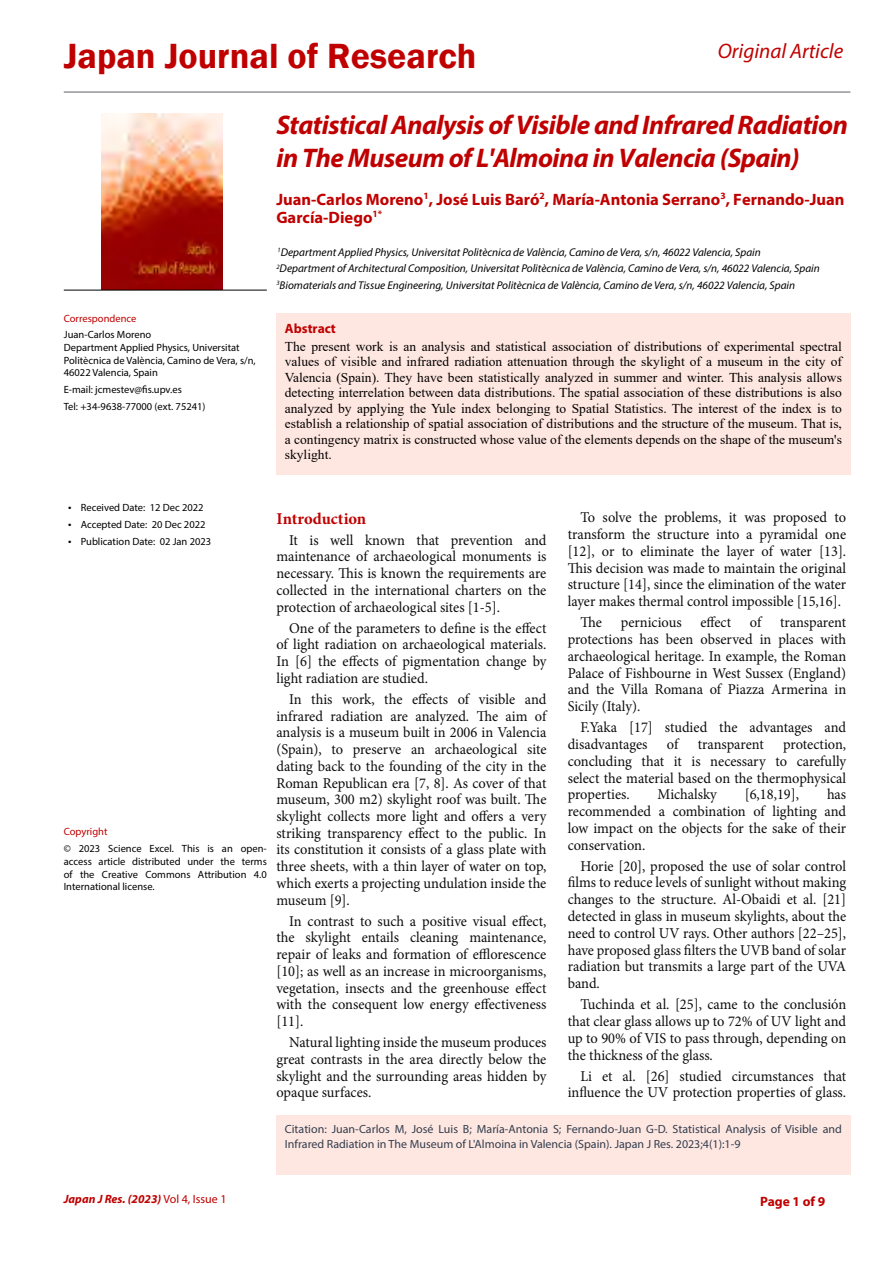
<style>
.page{position:relative;width:893px;height:1263px;background:#fff}
.page>*{position:absolute;margin:0;border:0;box-sizing:border-box;transform-origin:0 0}
.t1{font:600 36px "Franklin Gothic";color:#c00000}
.t2{font:italic 700 27px/33px "Myriad Pro";letter-spacing:-.02em;color:#c00000}
.t3{font:italic 21px "Myriad Pro";color:#c00000}
.t4{font:700 16.5px/18px "Myriad Pro";color:#c00000}
.t5{font:700 16.5px "Minion Pro";letter-spacing:-.005em;color:#c00000}
.t6{font:15px/16.8px "Minion Pro";color:#0d0d0d;text-align:justify;scale:.96 1}
.t7{font:13.5px/15.5px "Times New Roman";color:#000;text-align:justify}
.t8{font:700 13.5px "Myriad Pro";color:#c00000}
.t9{font:italic 700 12px "Myriad Pro";color:#c00000}
.t10{font:11.85px/15px "Myriad Pro";color:#323e4f}
.t11{font:italic 11.25px "Myriad Pro";color:#000}
.t12{font:10.5px/12.6px "Myriad Pro";color:#000}
.t13{font:10.5px "Myriad Pro";color:#c00000}
.s1{font-size:12px}
.s2{font-weight:400;font-style:normal}
</style>
<div class="page">
<div style="left:276px;top:1115px;width:574px;height:60px;background:#ffe7e1"></div>
<img style="left:101px;top:114px;width:121px;height:175px">
<hr style="left:64px;top:290px;width:203px;height:1px;background:#000">
<hr style="left:64px;top:91px;width:786px;height:2px;background:#939598">
<div style="left:276px;top:314px;width:574px;height:161px;background:#ffe7e1"></div>
<h1 class="t1" style="left:64px;top:34px;width:414px">Japan Journal of Research</h1>
<h3 class="t3" style="left:718px;top:38px;width:127px">Original Article</h3>
<p class="t13" style="left:64px;top:311px;width:74px">Correspondence</p>
<p class="t12" style="left:64px;top:328px;width:193px">Juan-Carlos Moreno<br>Department Applied Physics, Universitat<br>Politècnica de València, Camino de Vera, s/n,<br>46022 Valencia, Spain</p>
<p class="t12" style="left:64px;top:383px;width:120px">E-mail: jcmestev@fis.upv.es</p>
<p class="t12" style="left:64px;top:400px;width:143px">Tel: +34-9638-77000 (ext. 75241)</p>
<p class="t2" style="left:276px;top:108px;width:573px">Statistical Analysis of Visible and Infrared Radiation in The Museum of L'Almoina in Valencia (Spain)</p>
<p class="t4" style="left:276px;top:190px;width:570px">Juan-Carlos Moreno<sup>1</sup>, José Luis Baró<sup>2</sup>, María-Antonia Serrano<sup>3</sup>, Fernando-Juan<br>García-Diego<sup>1*</sup></p>
<p class="t11" style="left:278px;top:245px;width:485px"><sup>1</sup>Department Applied Physics, Universitat Politècnica de València, Camino de Vera, s/n, 46022 Valencia, Spain</p>
<p class="t11" style="left:276px;top:262px;width:545px"><sup>2</sup>Department of Architectural Composition, Universitat Politècnica de València, Camino de Vera, s/n, 46022 Valencia, Spain</p>
<p class="t11" style="left:276px;top:278px;width:520px"><sup>3</sup>Biomaterials and Tissue Engineering, Universitat Politècnica de València, Camino de Vera, s/n, 46022 Valencia, Spain</p>
<p class="t8" style="left:285px;top:320px;width:53px">Abstract</p>
<p class="t7" style="left:285px;top:338px;width:559px">The present work is an analysis and statistical association of distributions of experimental spectral values of visible and infrared radiation attenuation through the skylight of a museum in the city of Valencia (Spain). They have been statistically analyzed in summer and winter. This analysis allows detecting interrelation between data distributions. The spatial association of these distributions is also analyzed by applying the Yule index belonging to Spatial Statistics. The interest of the index is to establish a relationship of spatial association of distributions and the structure of the museum. That is, a contingency matrix is constructed whose value of the elements depends on the shape of the museum's skylight.</p>
<p class="t12" style="left:68px;top:501px;width:137px"><span class="s1">•</span> Received Date: 12 Dec 2022</p>
<p class="t12" style="left:68px;top:518px;width:139px"><span class="s1">•</span> Accepted Date: 20 Dec 2022</p>
<p class="t12" style="left:68px;top:535px;width:145px"><span class="s1">•</span> Publication Date: 02 Jan 2023</p>
<p class="t13" style="left:64px;top:825px;width:45px">Copyright</p>
<p class="t12" style="left:64px;top:842px;width:205px;text-align:justify">© 2023 Science Excel. This is an open&shy;access article distributed under the terms of the Creative Commons Attribution 4.0<br>International license.</p>
<p class="t5" style="left:276px;top:507px;width:91px">Introduction</p>
<p class="t6" style="left:276px;top:531px;width:283px;text-indent:13px">It is well known that prevention and maintenance of archaeological monuments is necessary. This is known the requirements are collected in the international charters on the protection of archaeological sites [1-5].</p>
<p class="t6" style="left:276px;top:619px;width:283px;text-indent:13px">One of the parameters to define is the effect of light radiation on archaeological materials.<br>In [6] the effects of pigmentation change by light radiation are studied.</p>
<p class="t6" style="left:276px;top:691px;width:283px;text-indent:13px">In this work, the effects of visible and infrared radiation are analyzed. The aim of analysis is a museum built in 2006 in Valencia (Spain), to preserve an archaeological site dating back to the founding of the city in the Roman Republican era [7, 8]. As cover of that museum, 300 m2) skylight roof was built. The skylight collects more light and offers a very striking transparency effect to the public. In its constitution it consists of a glass plate with three sheets, with a thin layer of water on top, which exerts a projecting undulation inside the museum [9].</p>
<p class="t6" style="left:276px;top:912px;width:283px;text-indent:13px">In contrast to such a positive visual effect, the skylight entails cleaning maintenance, repair of leaks and formation of efflorescence [10]; as well as an increase in microorganisms, vegetation, insects and the greenhouse effect with the consequent low energy effectiveness [11].</p>
<p class="t6" style="left:276px;top:1034px;width:283px;text-indent:13px">Natural lighting inside the museum produces great contrasts in the area directly below the skylight and the surrounding areas hidden by opaque surfaces.</p>
<p class="t6" style="left:568px;top:509px;width:292px;text-indent:13px">To solve the problems, it was proposed to transform the structure into a pyramidal one [12], or to eliminate the layer of water [13].<br>This decision was made to maintain the original structure [14], since the elimination of the water layer makes thermal control impossible [15,16].</p>
<p class="t6" style="left:568px;top:614px;width:292px;text-indent:13px">The pernicious effect of transparent protections has been observed in places with archaeological heritage. In example, the Roman Palace of Fishbourne in West Sussex (England) and the Villa Romana of Piazza Armerina in Sicily (Italy).</p>
<p class="t6" style="left:568px;top:719px;width:292px;text-indent:13px">F.Yaka [17] studied the advantages and disadvantages</p>
<p class="t6" style="left:667px;top:736px;width:13px">of</p>
<p class="t6" style="left:698px;top:736px;width:70px">transparent</p>
<p class="t6" style="left:568px;top:736px;width:292px;text-indent:215px">protection, concluding that it is necessary to carefully select the material based on the thermophysical properties.</p>
<p class="t6" style="left:568px;top:786px;width:292px;text-indent:259px">has recommended a combination of lighting and low impact on the objects for the sake of their conservation.</p>
<p class="t6" style="left:568px;top:857px;width:292px;text-indent:13px">Horie [20], proposed the use of solar control films to reduce levels of sunlight without making changes to the structure. Al-Obaidi et al. [21] detected in glass in museum skylights, about the need to control UV rays. Other authors [22–25], have proposed glass filters the UVB band of solar radiation but transmits a large part of the UVA band.</p>
<p class="t6" style="left:568px;top:996px;width:292px;text-indent:13px">Tuchinda et al. [25], came to the conclusión that clear glass allows up to 72% of UV light and up to 90% of VIS to pass through, depending on the thickness of the glass.</p>
<p class="t6" style="left:568px;top:1067px;width:292px;text-align:right">Li et al. [26] studied circumstances that influence the UV protection properties of glass.</p>
<p class="t6" style="left:658px;top:786px;width:63px">Michalsky</p>
<p class="t6" style="left:745px;top:786px;width:58px">[6,18,19],</p>
<p class="t10" style="left:285px;top:1121px;width:558px">Citation: Juan-Carlos M, José Luis B; María-Antonia S; Fernando-Juan G-D. Statistical Analysis of Visible and<br>Infrared Radiation in The Museum of L'Almoina in Valencia (Spain). Japan J Res. 2023;4(1):1-9</p>
<p class="t9" style="left:64px;top:1191px;width:164px">Japan J Res. (2023) <span class="s2">Vol 4, Issue 1</span></p>
<p class="t8" style="left:760px;top:1192px;width:67px">Page 1 of 9</p>
</div>
